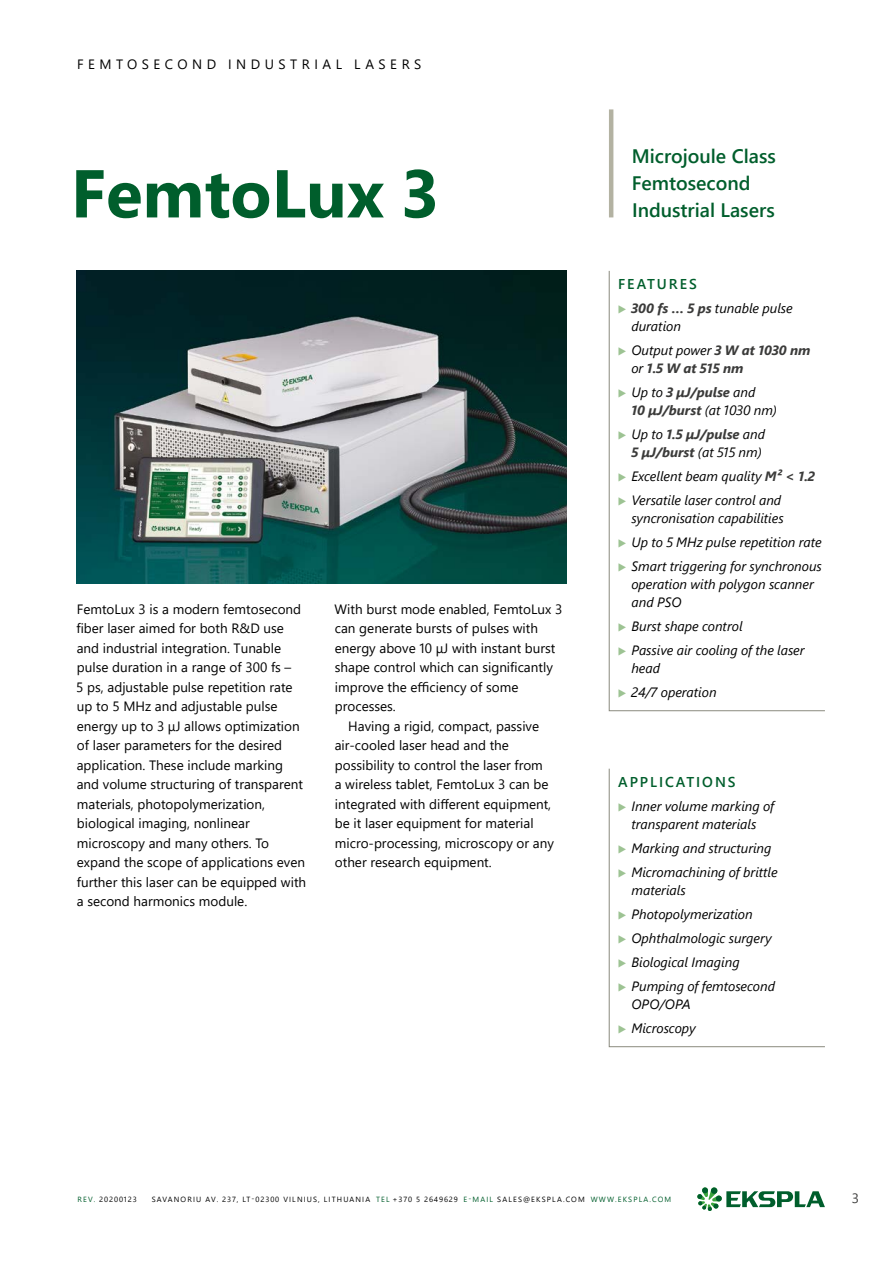
<style>
.page{position:relative;width:893px;height:1263px;background:#fff}
.page>*{position:absolute;margin:0;border:0;box-sizing:border-box;transform-origin:0 0}
.t1{font:700 67.5px "Segoe UI";color:#005e2c}
.t2{font:600 19.5px/27px "Segoe UI";color:#005e2c}
.t3{font:600 14.25px "Segoe UI";letter-spacing:.135em;color:#005e2c}
.t4{font:13.5px/19.5px "Segoe UI";color:#000}
.t5{font:italic 13.5px/24px "Segoe UI";color:#000}
.t6{font:italic 700 13.5px/18px "Segoe UI";color:#3b3b3a}
.t7{font:13.5px "Segoe UI";letter-spacing:.335em;color:#000}
.t8{font:13.5px "Segoe UI";color:#3b3b3a}
.t9{font:7.5px "Segoe UI";letter-spacing:.155em;color:#000}
.t10{font:7.5px "Segoe UI";letter-spacing:.12em;color:#000}
.s1{color:#9dc393}
.s2{font-weight:700;color:#3b3b3a}
.s3{font-weight:400;color:#000}
.s4{color:#005e2c}
</style>
<div class="page">
<svg style="left:697px;top:1187px;width:128px;height:24px"></svg>
<img style="left:77px;top:271px;width:490px;height:312px">
<hr style="left:609px;top:109px;width:4px;height:108px;background:#b3b2a2">
<svg style="left:609px;top:270px;width:216px;height:441px"></svg>
<svg style="left:609px;top:768px;width:216px;height:279px"></svg>
<p class="t7" style="left:77px;top:51px;width:346px">FEMTOSECOND INDUSTRIAL LASERS</p>
<h1 class="t1" style="left:71px;top:130px;width:370px">FemtoLux 3</h1>
<p class="t4" style="left:76px;top:598px;width:231px">FemtoLux 3 is a modern femtosecond fiber laser aimed for both R&amp;D use and industrial integration. Tunable pulse duration in a range of 300 fs –<br>5 ps, adjustable pulse repetition rate up to 5 MHz and adjustable pulse energy up to 3 μJ allows optimization of laser parameters for the desired application. These include marking and volume structuring of transparent materials, photopolymerization, biological imaging, nonlinear microscopy and many others. To expand the scope of applications even further this laser can be equipped with a second harmonics module.</p>
<p class="t4" style="left:335px;top:598px;width:229px">With burst mode enabled, FemtoLux 3</p>
<p class="t4" style="left:335px;top:617px;width:205px">can generate bursts of pulses with</p>
<p class="t4" style="left:335px;top:637px;width:222px">energy above 10 μJ with instant burst</p>
<p class="t4" style="left:335px;top:656px;width:220px">shape control which can significantly</p>
<p class="t4" style="left:335px;top:676px;width:185px">improve the efficiency of some</p>
<p class="t4" style="left:335px;top:695px;width:63px">processes.</p>
<p class="t4" style="left:348px;top:715px;width:192px">Having a rigid, compact, passive</p>
<p class="t4" style="left:335px;top:734px;width:176px">air-cooled laser head and the</p>
<p class="t4" style="left:335px;top:754px;width:209px">possibility to control the laser from</p>
<p class="t4" style="left:335px;top:773px;width:215px">a wireless tablet, FemtoLux 3 can be</p>
<p class="t4" style="left:335px;top:793px;width:218px">integrated with different equipment,</p>
<p class="t4" style="left:335px;top:812px;width:200px">be it laser equipment for material</p>
<p class="t4" style="left:335px;top:832px;width:221px">micro-processing, microscopy or any</p>
<p class="t4" style="left:335px;top:851px;width:158px">other research equipment.</p>
<h2 class="t2" style="left:632px;top:141px;width:146px">Microjoule Class<br>Femtosecond<br>Industrial Lasers</h2>
<p class="t3" style="left:618px;top:270px;width:80px">FEATURES</p>
<p class="t5" style="left:631px;top:297px;width:163px;line-height:18px;text-indent:-13px"><span class="s1">▶</span> <span class="s2">300 fs … 5 ps</span> tunable pulse duration</p>
<p class="t6" style="left:631px;top:339px;width:181px;text-indent:-13px"><span class="s1">▶</span> <span class="s3">Output power</span> 3 W at 1030 nm <span class="s3">or</span> 1.5 W at 515 nm</p>
<p class="t6" style="left:631px;top:381px;width:147px;text-indent:-13px"><span class="s1">▶</span> <span class="s3">Up to</span> 3 μJ/pulse <span class="s3">and<br></span>10 μJ/burst <span class="s3">(at 1030 nm)</span></p>
<p class="t6" style="left:618px;top:423px;width:149px;text-align:right"><span class="s1">▶</span> <span class="s3">Up to</span> 1.5 µJ/pulse <span class="s3">and<br></span>5 µJ/burst <span class="s3">(at 515 nm)</span></p>
<p class="t5" style="left:618px;top:462px;width:199px"><span class="s1">▶</span> Excellent beam quality <span class="s2">M² &lt; 1.2 </span><span class="s1">▶</span> Versatile laser control and</p>
<p class="t5" style="left:618px;top:504px;width:206px;text-indent:13px">syncronisation capabilities<br><span class="s1">▶</span> Up to 5 MHz pulse repetition rate <span class="s1">▶</span> Smart triggering for synchronous</p>
<p class="t5" style="left:631px;top:573px;width:184px;line-height:18px">operation with polygon scanner and PSO</p>
<p class="t5" style="left:618px;top:612px;width:188px"><span class="s1">▶</span> Burst shape control<br><span class="s1">▶</span> Passive air cooling of the laser</p>
<p class="t5" style="left:618px;top:654px;width:100px;text-indent:13px">head<br><span class="s1">▶</span> 24/7 operation</p>
<p class="t3" style="left:618px;top:768px;width:119px">APPLICATIONS</p>
<p class="t5" style="left:618px;top:795px;width:158px;line-height:18px;text-align:center"><span class="s1">▶</span> Inner volume marking of transparent materials</p>
<p class="t5" style="left:618px;top:834px;width:161px"><span class="s1">▶</span> Marking and structuring <span class="s1">▶</span> Micromachining of brittle</p>
<p class="t5" style="left:618px;top:876px;width:159px;text-indent:13px">materials<br><span class="s1">▶</span> Photopolymerization<br><span class="s1">▶</span> Ophthalmologic surgery <span class="s1">▶</span> Biological Imaging<br><span class="s1">▶</span> Pumping of femtosecond</p>
<p class="t5" style="left:618px;top:990px;width:79px;text-indent:13px">OPO/OPA <span class="s1">▶</span> Microscopy</p>
<p class="t10" style="left:77px;top:1192px;width:61px"><span class="s4">REV.</span> 20200123</p>
<p class="t9" style="left:152px;top:1192px;width:521px">SAVANORIU AV. 237, LT-02300 VILNIUS, LITHUANIA <span class="s4">TEL</span> +370 5 2649629 <span class="s4">E-MAIL</span> SALES@EKSPLA.COM <span class="s4">WWW.EKSPLA.COM</span></p>
<p class="t8" style="left:852px;top:1185px;width:9px">3</p>
</div>
